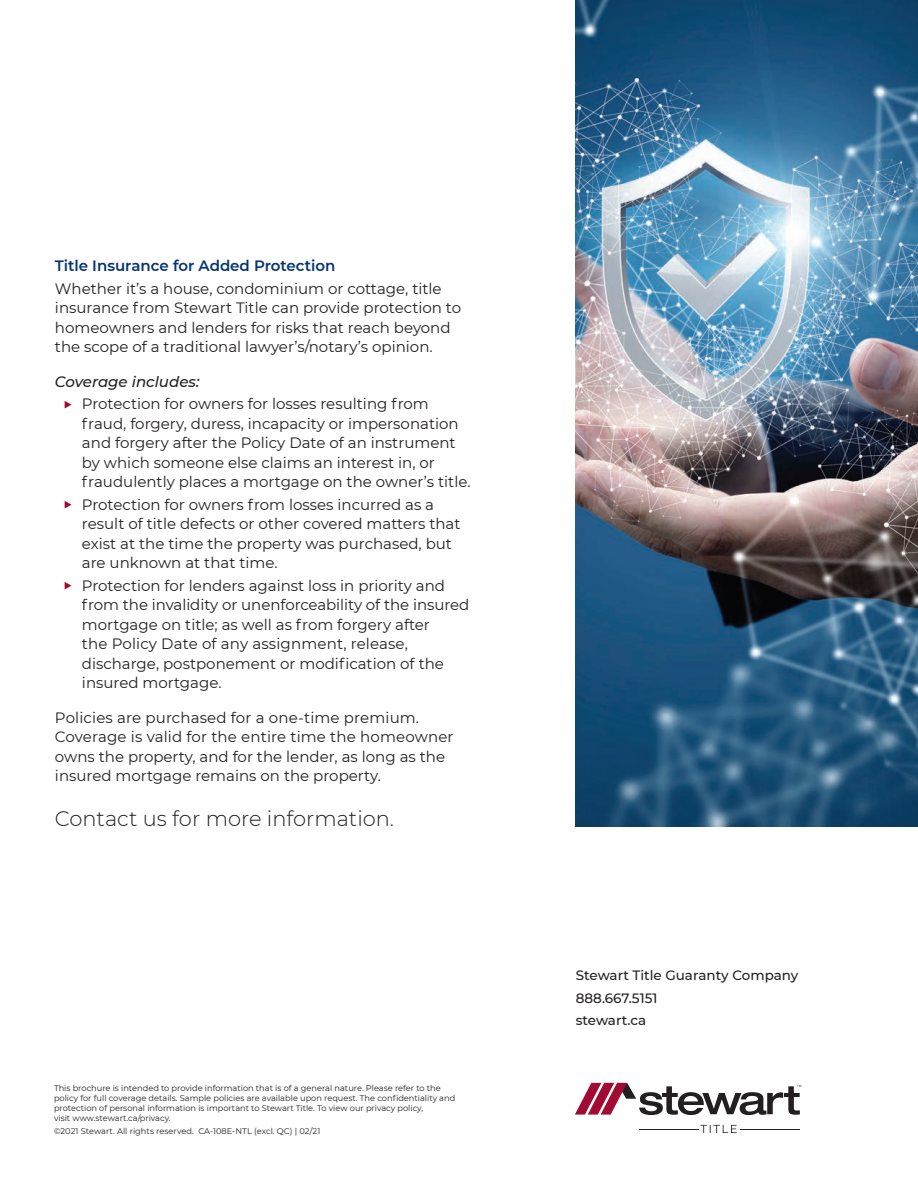
<style>
.page{position:relative;width:918px;height:1188px;background:#fff}
.page>*{position:absolute;margin:0;border:0;box-sizing:border-box;transform-origin:0 0}
.Body___10pt{font:300 21px "Montserrat";color:#231f20}
.Bullet___2pt{font:15px/19.5px "Montserrat";color:#231f20}
.Body___10pt-2{font:15px/19.5px "Montserrat";color:#231f20}
.Bulett___10pt{font:15px/19.5px "Montserrat";color:#231f20}
.Sub_Head_Semi_Bold{font:600 15px "Montserrat";color:#053474}
.Sub_02___2pt{font:italic 500 15px "Montserrat";color:#231f20}
.Legal{font:500 13.5px "Montserrat";color:#231f20}
.Legal-2{font:8.25px/9.9px "Montserrat";color:#231f20}
.s1{font-family:"European Pi Three";font-size:9.75px;color:#a30a32}
</style>
<div class="page">
<svg style="left:700px;top:1125px;width:37px;height:8px"></svg>
<hr style="left:741px;top:1129px;width:59px;height:1px;background:#231f20">
<hr style="left:639px;top:1129px;width:59px;height:1px;background:#231f20">
<svg style="left:575px;top:1083px;width:226px;height:32px"></svg>
<img style="left:576px;top:0;width:342px;height:826px">
<p class="Sub_Head_Semi_Bold" style="left:55px;top:255px;width:282px">Title Insurance for Added Protection</p>
<p class="Body___10pt-2" style="left:55px;top:278px;width:408px">Whether it’s a house, condominium or cottage, title insurance from Stewart Title can provide protection to homeowners and lenders for risks that reach beyond the scope of a traditional lawyer’s/notary’s opinion.</p>
<p class="Sub_02___2pt" style="left:55px;top:371px;width:146px">Coverage includes:</p>
<p class="Bullet___2pt" style="left:82px;top:394px;width:390px;text-indent:-18px"><span class="s1">E</span> Protection for owners for losses resulting from fraud, forgery, duress, incapacity or impersonation and forgery after the Policy Date of an instrument by which someone else claims an interest in, or fraudulently places a mortgage on the owner’s title.</p>
<p class="Bullet___2pt" style="left:82px;top:494px;width:380px;text-indent:-18px"><span class="s1">E</span> Protection for owners from losses incurred as a result of title defects or other covered matters that exist at the time the property was purchased, but are unknown at that time.</p>
<p class="Bulett___10pt" style="left:82px;top:575px;width:389px;text-indent:-18px"><span class="s1">E</span> Protection for lenders against loss in priority and from the invalidity or unenforceability of the insured mortgage on title; as well as from forgery after<br>the Policy Date of any assignment, release, discharge, postponement or modification of the insured mortgage.</p>
<p class="Body___10pt-2" style="left:55px;top:707px;width:400px">Policies are purchased for a one-time premium.<br>Coverage is valid for the entire time the homeowner owns the property, and for the lender, as long as the insured mortgage remains on the property.</p>
<p class="Body___10pt" style="left:55px;top:805px;width:341px">Contact us for more information.</p>
<p class="Legal-2" style="left:54px;top:1083px;width:403px">This brochure is intended to provide information that is of a general nature. Please refer to the policy for full coverage details. Sample policies are available upon request. The confidentiality and protection of personal information is important to Stewart Title. To view our privacy policy,<br>visit www.stewart.ca/privacy.</p>
<p class="Legal-2" style="left:54px;top:1125px;width:268px">©2021 Stewart. All rights reserved. CA-108E-NTL (excl. QC) | 02/21</p>
<p class="Legal" style="left:576px;top:966px;width:224px">Stewart Title Guaranty Company</p>
<p class="Legal" style="left:576px;top:988px;width:83px">888.667.5151</p>
<p class="Legal" style="left:576px;top:1011px;width:72px">stewart.ca</p>
</div>
